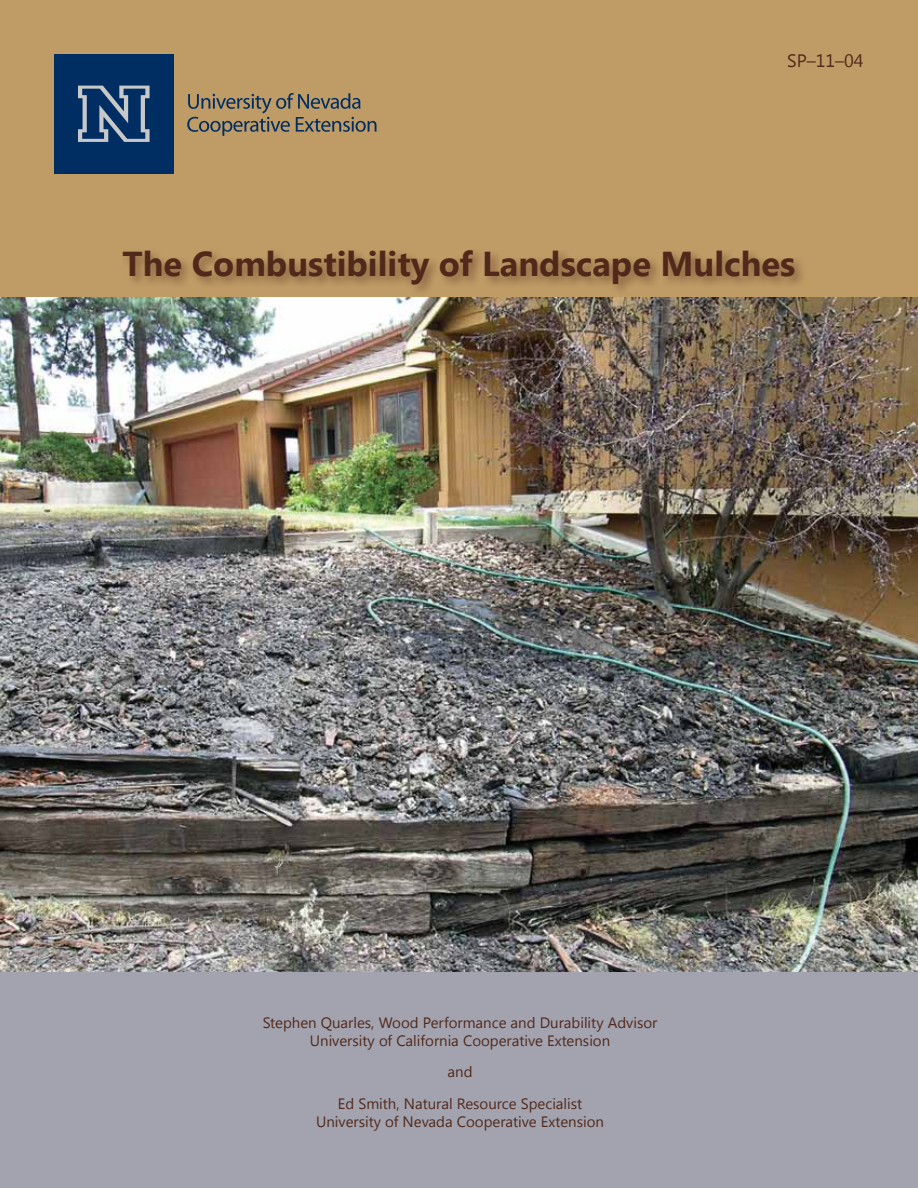
<style>
.page{position:relative;width:918px;height:1188px;background:#fff}
.page>*{position:absolute;margin:0;border:0;box-sizing:border-box;transform-origin:0 0}
.t1{font:700 34.5px "Segoe UI";color:#51291a}
.t2{font:18px "Segoe UI";color:#51291a}
.t3{font:15px/18px "Segoe UI";color:#51291a;text-align:center}
</style>
<div class="page">
<div style="left:0;top:0;width:918px;height:297px;background:#bf9b66"></div>
<div style="left:0;top:953px;width:918px;height:235px;background:#a3a3af"></div>
<img style="left:0;top:297px;width:918px;height:675px">
<div style="left:54px;top:54px;width:120px;height:120px;background:#002d62"></div>
<svg style="left:78px;top:86px;width:72px;height:56px"></svg>
<svg style="left:187px;top:93px;width:190px;height:43px"></svg>
<div style="left:120px;top:247px;width:687px;height:50px;background:#51291a;opacity:.48"></div>
<p class="t2" style="left:787px;top:48px;width:78px">SP–11–04</p>
<h1 class="t1" style="left:123px;top:239px;width:674px">The Combustibility of Landscape Mulches</h1>
<p class="t3" style="left:263px;top:1013px;width:396px">Stephen Quarles, Wood Performance and Durability Advisor<br>University of California Cooperative Extension</p>
<p class="t3" style="left:338px;top:1056px;width:246px;line-height:31.5px">and<br>Ed Smith, Natural Resource Specialist</p>
<p class="t3" style="left:316px;top:1112px;width:289px">University of Nevada Cooperative Extension</p>
</div>
